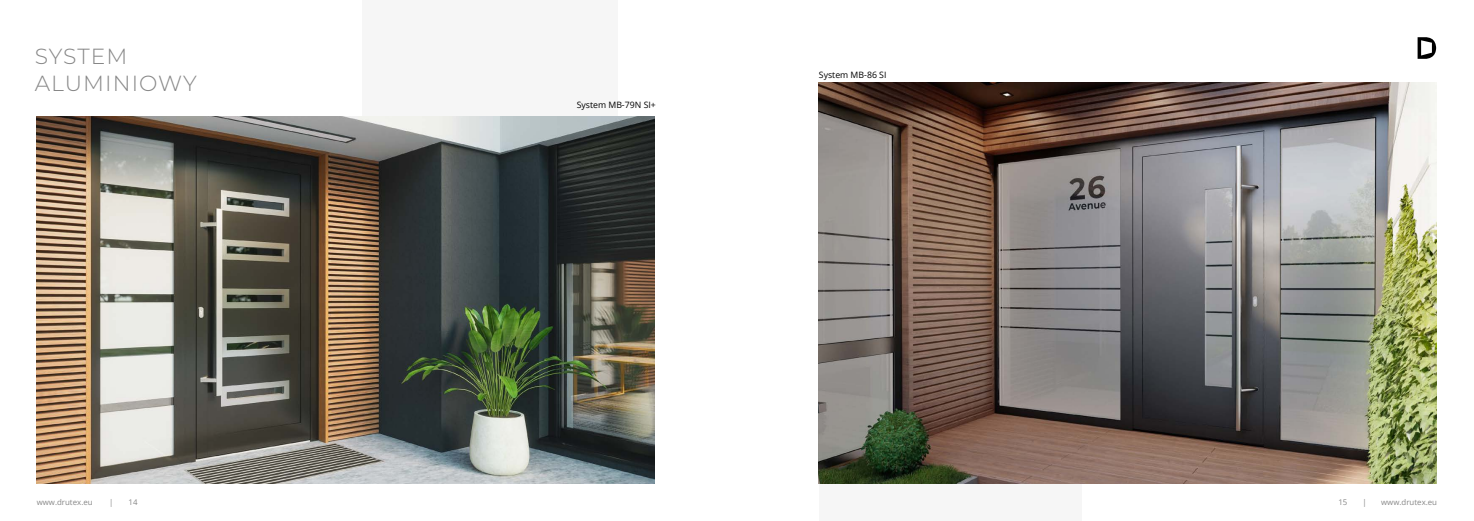
<style>
.page{position:relative;width:1474px;height:521px;background:#fff}
.page>*{position:absolute;margin:0;border:0;box-sizing:border-box;transform-origin:0 0}
.t1{font:300 21.88px/26.2px "Montserrat";letter-spacing:.05em;color:#878787}
.t2{font:8.75px "Open Sans";color:#000}
.t3{font:7.88px "Open Sans";color:#878787}
</style>
<div class="page">
<div style="left:362px;top:0;width:256px;height:367px;background:#f6f6f6"></div>
<div style="left:819px;top:175px;width:262px;height:346px;background:#f6f6f6"></div>
<img style="left:37px;top:116px;width:617px;height:368px">
<img style="left:818px;top:82px;width:618px;height:402px">
<svg style="left:1417px;top:37px;width:18px;height:22px"></svg>
<h1 class="t1" style="left:35px;top:43px;width:163px">SYSTEM<br>ALUMINIOWY</h1>
<p class="t2" style="left:576px;top:99px;width:81px">System MB-79N SI+</p>
<p class="t2" style="left:819px;top:68px;width:69px">System MB-86 SI</p>
<p class="t3" style="left:37px;top:497px;width:57px">www.drutex.eu</p>
<p class="t3" style="left:109px;top:497px;width:6px">|</p>
<p class="t3" style="left:129px;top:497px;width:11px">14</p>
<p class="t3" style="left:1338px;top:497px;width:11px">15</p>
<p class="t3" style="left:1362px;top:497px;width:6px">|</p>
<p class="t3" style="left:1381px;top:497px;width:57px">www.drutex.eu</p>
</div>
